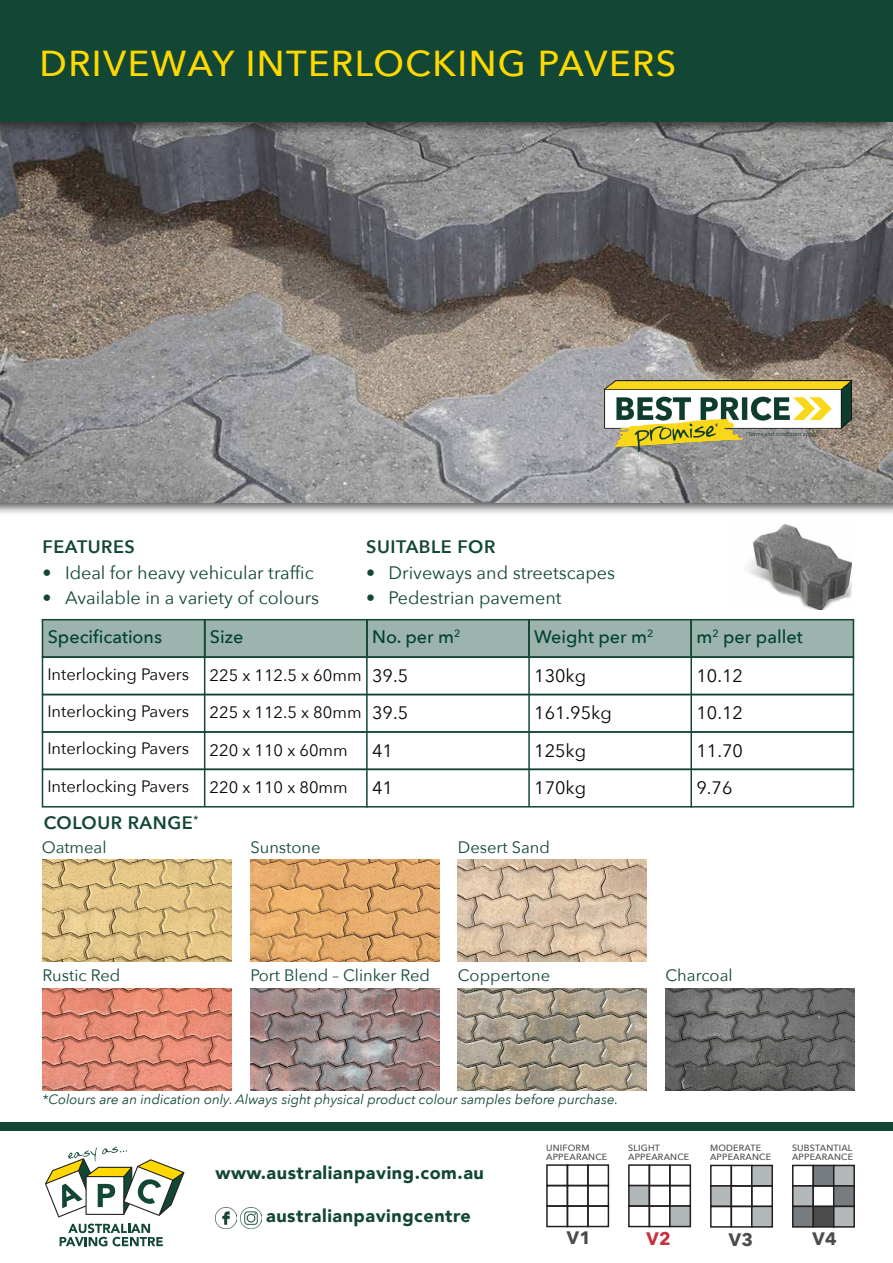
<style>
.page{position:relative;width:893px;height:1263px;background:#fff}
.page>*{position:absolute;margin:0;border:0;box-sizing:border-box;transform-origin:0 0}
.t1{font:500 36px "Avenir Next";letter-spacing:.04em;color:#ffd800}
.t2{font:18px "Avenir Next";color:#124635}
.t3{font:18px "Avenir Next";color:#040503}
.t4{font:900 18px "Avenir";letter-spacing:.03em;color:#124635}
.t5{font:500 18px "Avenir Next";color:#004130}
.body{font:600 18px "Avenir Next";letter-spacing:.03em;color:#124635}
.body-2{font:700 18px "Avenir Next";color:#4a4b4e}
.body-3{font:700 18px "Avenir Next";color:#c6303f}
.t6{font:16.5px "Avenir Next";color:#040503}
.body_heading{font:16.5px "Avenir Next";color:#124635}
.body-4{font:italic 13.5px "Avenir Next";color:#124635}
.body-5{font:500 9px "Avenir Next";letter-spacing:.02em;color:#4a4b4e}
</style>
<div class="page">
<div style="left:0;top:398px;width:893px;height:118px;background:#231f20;opacity:.75"></div>
<img style="left:0;top:135px;width:893px;height:367px">
<img style="left:747px;top:524px;width:104px;height:86px">
<div style="left:42px;top:619px;width:812px;height:39px;background:#9cb4ad"></div>
<div style="left:0;top:0;width:893px;height:135px;background:#231f20;opacity:.75"></div>
<div style="left:0;top:0;width:893px;height:121px;background:#124635"></div>
<img style="left:605px;top:381px;width:246px;height:71px">
<div style="left:42px;top:619px;width:163px;height:39px;border:2px solid #144633"></div>
<div style="left:204px;top:619px;width:164px;height:39px;border:2px solid #144633"></div>
<div style="left:366px;top:619px;width:164px;height:39px;border:2px solid #144633"></div>
<div style="left:528px;top:619px;width:164px;height:39px;border:2px solid #144633"></div>
<div style="left:690px;top:619px;width:164px;height:39px;border:2px solid #144633"></div>
<hr style="left:204px;top:619px;width:1px;height:187px;background:#144633">
<hr style="left:366px;top:619px;width:2px;height:188px;background:#144633">
<div style="left:42px;top:656px;width:812px;height:39px;border:2px solid #144633"></div>
<hr style="left:690px;top:619px;width:2px;height:188px;background:#144633">
<hr style="left:528px;top:619px;width:2px;height:187px;background:#144633">
<img style="left:43px;top:859px;width:188px;height:102px">
<img style="left:250px;top:859px;width:189px;height:102px">
<img style="left:458px;top:859px;width:189px;height:102px">
<img style="left:43px;top:988px;width:188px;height:102px">
<img style="left:250px;top:988px;width:189px;height:102px">
<img style="left:458px;top:988px;width:189px;height:102px">
<img style="left:665px;top:988px;width:189px;height:102px">
<div style="left:546px;top:1164px;width:22px;height:22px;border:2px solid #231f20"></div>
<div style="left:567px;top:1164px;width:22px;height:22px;border:2px solid #231f20"></div>
<div style="left:587px;top:1164px;width:22px;height:22px;border:2px solid #231f20"></div>
<div style="left:546px;top:1185px;width:22px;height:22px;border:2px solid #231f20"></div>
<div style="left:567px;top:1185px;width:22px;height:22px;border:2px solid #231f20"></div>
<div style="left:587px;top:1185px;width:22px;height:22px;border:2px solid #231f20"></div>
<div style="left:546px;top:1205px;width:22px;height:22px;border:2px solid #231f20"></div>
<div style="left:567px;top:1205px;width:22px;height:22px;border:2px solid #231f20"></div>
<div style="left:587px;top:1205px;width:22px;height:22px;border:2px solid #231f20"></div>
<div style="left:628px;top:1164px;width:22px;height:22px;border:2px solid #231f20"></div>
<div style="left:649px;top:1164px;width:22px;height:22px;border:2px solid #231f20"></div>
<div style="left:669px;top:1164px;width:22px;height:22px;border:2px solid #231f20"></div>
<div style="left:629px;top:1185px;width:20px;height:21px;background:#b1b7b9"></div>
<div style="left:628px;top:1185px;width:22px;height:22px;border:2px solid #231f20"></div>
<div style="left:649px;top:1185px;width:22px;height:22px;border:2px solid #231f20"></div>
<div style="left:669px;top:1185px;width:22px;height:22px;border:2px solid #231f20"></div>
<div style="left:628px;top:1205px;width:22px;height:22px;border:2px solid #231f20"></div>
<div style="left:649px;top:1205px;width:22px;height:22px;border:2px solid #231f20"></div>
<div style="left:670px;top:1206px;width:20px;height:20px;background:#b1b7b9"></div>
<div style="left:669px;top:1205px;width:22px;height:22px;border:2px solid #231f20"></div>
<div style="left:710px;top:1165px;width:22px;height:22px;border:2px solid #231f20"></div>
<div style="left:731px;top:1165px;width:21px;height:22px;border:2px solid #231f20"></div>
<div style="left:752px;top:1165px;width:20px;height:21px;background:#b3b8ba"></div>
<div style="left:751px;top:1165px;width:22px;height:22px;border:2px solid #231f20"></div>
<div style="left:711px;top:1186px;width:20px;height:20px;background:#b3b8ba"></div>
<div style="left:710px;top:1185px;width:22px;height:22px;border:2px solid #231f20"></div>
<div style="left:731px;top:1185px;width:21px;height:22px;border:2px solid #231f20"></div>
<div style="left:751px;top:1185px;width:22px;height:22px;border:2px solid #231f20"></div>
<div style="left:710px;top:1206px;width:22px;height:21px;border:2px solid #231f20"></div>
<div style="left:731px;top:1206px;width:21px;height:21px;border:2px solid #231f20"></div>
<div style="left:752px;top:1206px;width:20px;height:21px;background:#b3b8ba"></div>
<div style="left:751px;top:1206px;width:22px;height:21px;border:2px solid #231f20"></div>
<div style="left:792px;top:1165px;width:22px;height:22px;border:2px solid #231f20"></div>
<div style="left:813px;top:1165px;width:21px;height:21px;background:#767c80"></div>
<div style="left:812px;top:1165px;width:22px;height:22px;border:2px solid #231f20"></div>
<div style="left:834px;top:1165px;width:20px;height:21px;background:#b3b9bb"></div>
<div style="left:833px;top:1165px;width:22px;height:22px;border:2px solid #231f20"></div>
<div style="left:793px;top:1186px;width:20px;height:20px;background:#b3b9bb"></div>
<div style="left:792px;top:1185px;width:22px;height:22px;border:2px solid #231f20"></div>
<div style="left:812px;top:1185px;width:22px;height:22px;border:2px solid #231f20"></div>
<div style="left:834px;top:1186px;width:20px;height:20px;background:#767c80"></div>
<div style="left:833px;top:1185px;width:22px;height:22px;border:2px solid #231f20"></div>
<div style="left:793px;top:1206px;width:20px;height:21px;background:#767c80"></div>
<div style="left:792px;top:1206px;width:22px;height:21px;border:2px solid #231f20"></div>
<div style="left:813px;top:1206px;width:21px;height:21px;background:#4c4c4d"></div>
<div style="left:812px;top:1206px;width:22px;height:21px;border:2px solid #231f20"></div>
<div style="left:834px;top:1206px;width:20px;height:21px;background:#b3b9bb"></div>
<div style="left:833px;top:1206px;width:22px;height:21px;border:2px solid #231f20"></div>
<div style="left:0;top:1123px;width:893px;height:8px;background:#124635"></div>
<svg style="left:60px;top:1223px;width:103px;height:23px"></svg>
<svg style="left:45px;top:1147px;width:139px;height:70px"></svg>
<img style="left:215px;top:1207px;width:21px;height:21px">
<img style="left:241px;top:1207px;width:21px;height:21px">
<div style="left:42px;top:731px;width:812px;height:39px;border:2px solid #144633"></div>
<div style="left:42px;top:769px;width:812px;height:38px;border:2px solid #144633"></div>
<p class="t1" style="left:40px;top:33px;width:638px">DRIVEWAY INTERLOCKING PAVERS</p>
<p class="body" style="left:42px;top:531px;width:94px">FEATURES</p>
<p class="t2" style="left:42px;top:558px;width:273px">• Ideal for heavy vehicular traffic</p>
<p class="t2" style="left:42px;top:582px;width:278px">• Available in a variety of colours</p>
<p class="body" style="left:366px;top:531px;width:131px">SUITABLE FOR</p>
<p class="t2" style="left:366px;top:558px;width:251px">• Driveways and streetscapes</p>
<p class="t2" style="left:366px;top:582px;width:197px">• Pedestrian pavement</p>
<p class="t5" style="left:48px;top:621px;width:116px">Specifications</p>
<p class="t5" style="left:210px;top:621px;width:35px">Size</p>
<p class="t5" style="left:372px;top:621px;width:90px">No. per m<sup>2</sup></p>
<p class="t5" style="left:534px;top:621px;width:121px">Weight per m<sup>2</sup></p>
<p class="t5" style="left:696px;top:621px;width:108px">m<sup>2</sup> per pallet</p>
<p class="t6" style="left:47px;top:660px;width:143px">Interlocking Pavers</p>
<p class="t6" style="left:210px;top:661px;width:154px">225 x 112.5 x 60mm</p>
<p class="t3" style="left:372px;top:660px;width:38px">39.5</p>
<p class="t3" style="left:534px;top:660px;width:53px">130kg</p>
<p class="t3" style="left:696px;top:660px;width:48px">10.12</p>
<p class="t6" style="left:47px;top:697px;width:143px">Interlocking Pavers</p>
<p class="t6" style="left:210px;top:699px;width:154px">225 x 112.5 x 80mm</p>
<p class="t3" style="left:372px;top:698px;width:38px">39.5</p>
<p class="t3" style="left:534px;top:698px;width:79px">161.95kg</p>
<p class="t3" style="left:696px;top:698px;width:48px">10.12</p>
<p class="t6" style="left:47px;top:735px;width:143px">Interlocking Pavers</p>
<p class="t6" style="left:47px;top:772px;width:143px">Interlocking Pavers</p>
<p class="body" style="left:44px;top:807px;width:156px">COLOUR RANGE<sup>*</sup></p>
<p class="body_heading" style="left:42px;top:833px;width:66px">Oatmeal</p>
<p class="t6" style="left:210px;top:736px;width:140px">220 x 110 x 60mm</p>
<p class="t6" style="left:210px;top:774px;width:140px">220 x 110 x 80mm</p>
<p class="t3" style="left:372px;top:735px;width:22px">41</p>
<p class="t3" style="left:372px;top:773px;width:22px">41</p>
<p class="t3" style="left:534px;top:735px;width:53px">125kg</p>
<p class="t3" style="left:534px;top:773px;width:53px">170kg</p>
<p class="body_heading" style="left:250px;top:833px;width:72px">Sunstone</p>
<p class="body_heading" style="left:458px;top:833px;width:94px">Desert Sand</p>
<p class="t3" style="left:696px;top:735px;width:48px">11.70</p>
<p class="t3" style="left:696px;top:773px;width:38px">9.76</p>
<p class="body_heading" style="left:43px;top:962px;width:79px">Rustic Red</p>
<p class="body_heading" style="left:250px;top:962px;width:181px">Port Blend – Clinker Red</p>
<p class="body_heading" style="left:458px;top:962px;width:94px">Coppertone</p>
<p class="body_heading" style="left:665px;top:962px;width:69px">Charcoal</p>
<p class="body-4" style="left:43px;top:1088px;width:577px">*Colours are an indication only. Always sight physical product colour samples before purchase.</p>
<p class="t4" style="left:215px;top:1158px;width:270px">www.australianpaving.com.au</p>
<p class="t4" style="left:266px;top:1200px;width:206px">australianpavingcentre</p>
<p class="body-5" style="left:546px;top:1140px;width:45px">UNIFORM</p>
<p class="body-5" style="left:546px;top:1150px;width:63px">APPEARANCE</p>
<p class="body-5" style="left:628px;top:1140px;width:33px">SLIGHT</p>
<p class="body-5" style="left:628px;top:1150px;width:63px">APPEARANCE</p>
<p class="body-5" style="left:710px;top:1140px;width:53px">MODERATE</p>
<p class="body-5" style="left:710px;top:1150px;width:63px">APPEARANCE</p>
<p class="body-5" style="left:792px;top:1140px;width:62px">SUBSTANTIAL</p>
<p class="body-5" style="left:792px;top:1150px;width:63px">APPEARANCE</p>
<p class="body-2" style="left:567px;top:1222px;width:26px">V1</p>
<p class="body-3" style="left:647px;top:1223px;width:26px">V2</p>
<p class="body-2" style="left:729px;top:1224px;width:26px">V3</p>
<p class="body-2" style="left:812px;top:1223px;width:26px">V4</p>
</div>
